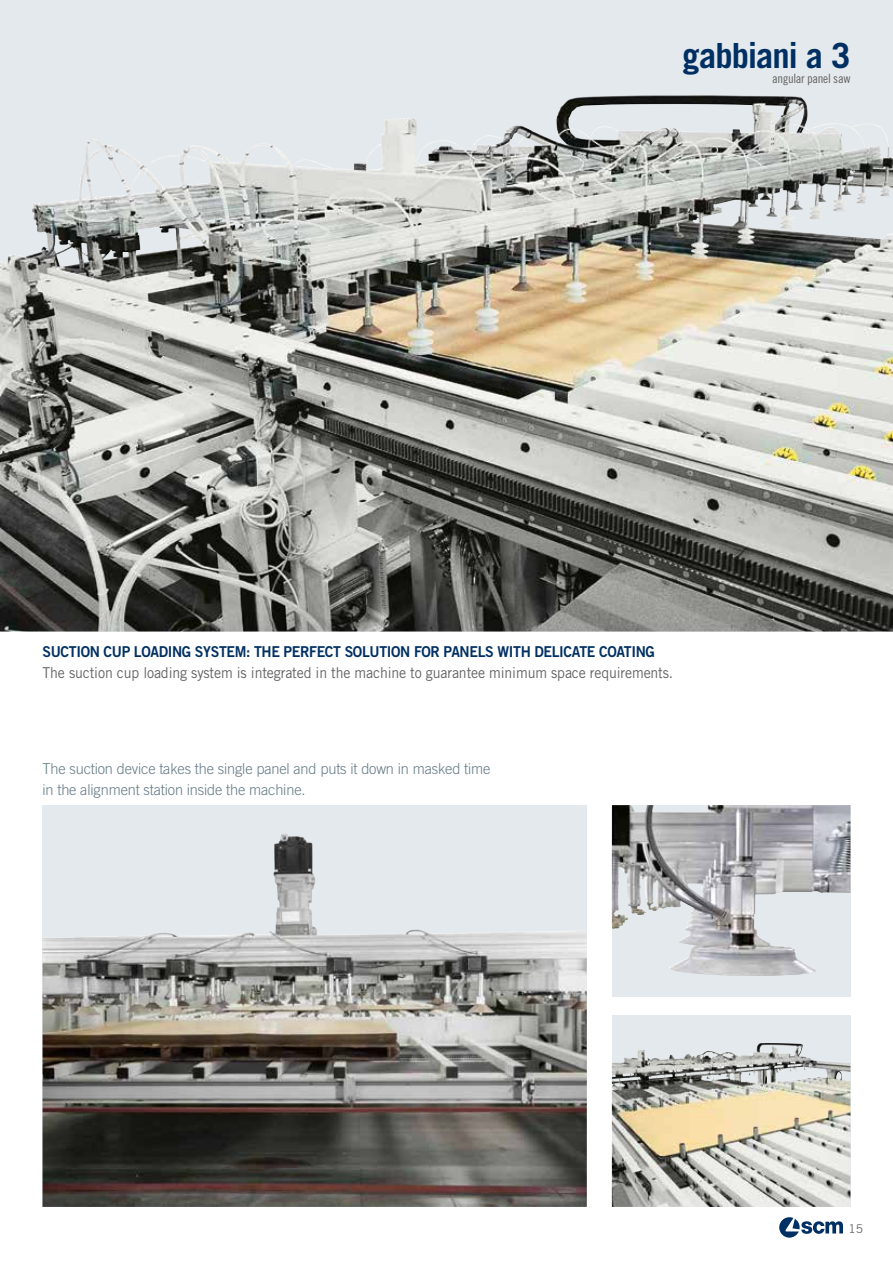
<style>
.page{position:relative;width:893px;height:1263px;background:#fff}
.page>*{position:absolute;margin:0;border:0;box-sizing:border-box;transform-origin:0 0}
.t1{font:700 34.65px "Trade Gothic LT Std";letter-spacing:-.035em;color:#003063}
.t2{font:300 15px/21px "Trade Gothic LT Std";letter-spacing:-.01em;color:#647a84}
.t3{font:15px "Trade Gothic LT Std";letter-spacing:-.01em;color:#646363;scale:.94 1}
.t4{font:15px "Trade Gothic LT Std Bd 2";letter-spacing:-.025em;color:#003063;scale:.94 1}
.t5{font:12.75px "Trade Gothic LT Std Cn 18";letter-spacing:-.03em;color:#646363}
.t6{font:12px "Trade Gothic LT Std";color:#646363}
</style>
<div class="page">
<div style="left:0;top:0;width:893px;height:631px;background:#e3e9ec"></div>
<img style="left:0;top:95px;width:893px;height:536px">
<div style="left:43px;top:805px;width:544px;height:402px;background:#e3e9ec"></div>
<img style="left:43px;top:833px;width:544px;height:374px">
<svg style="left:612px;top:805px;width:238px;height:191px;background:#c4c7ca"></svg>
<img style="left:612px;top:805px;width:96px;height:124px">
<div style="left:612px;top:1015px;width:238px;height:192px;background:#e3e9ec"></div>
<img style="left:612px;top:1043px;width:238px;height:164px">
<svg style="left:779px;top:1217px;width:64px;height:20px"></svg>
<h1 class="t1" style="left:682px;top:34px;width:169px">gabbiani a 3</h1>
<p class="t5" style="left:772px;top:71px;width:80px">angular panel saw</p>
<p class="t4" style="left:43px;top:642px;width:653px">SUCTION CUP LOADING SYSTEM: THE PERFECT SOLUTION FOR PANELS WITH DELICATE COATING</p>
<p class="t3" style="left:43px;top:664px;width:672px">The suction cup loading system is integrated in the machine to guarantee minimum space requirements.</p>
<p class="t2" style="left:43px;top:758px;width:449px">The suction device takes the single panel and puts it down in masked time in the alignment station inside the machine.</p>
<p class="t6" style="left:848px;top:1222px;width:16px">15</p>
</div>
